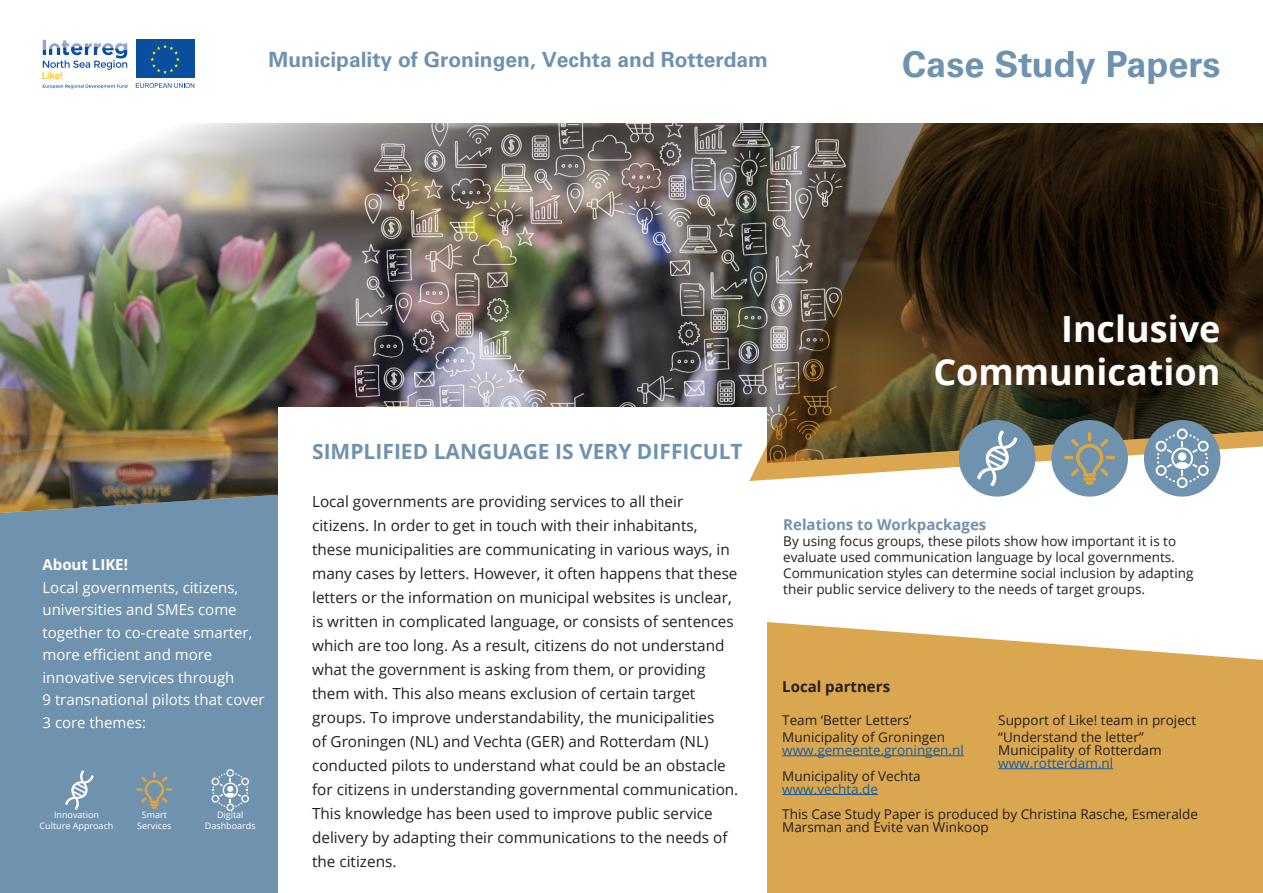
<style>
.page{position:relative;width:1263px;height:893px;background:#fff}
.page>*{position:absolute;margin:0;border:0;box-sizing:border-box;transform-origin:0 0}
.TITEL{font:700 36px "Open Sans";color:#fff}
.TITEL-2{font:700 36px "Univers";color:#6f92ae}
.INLEIDING{font:700 21px "Univers";color:#6f92ae}
.KOP{font:700 21px "Open Sans";color:#6f92ae}
.INLEIDING-2{font:15.3px/24px "Open Sans";color:#231f20}
.INLEIDING-3{font:15px/22.5px "Open Sans";color:#fff}
.SUBKOP_INLEIDING{font:700 15px "Open Sans";color:#6f92ae}
.SUBKOP_INLEIDING-2{font:700 15px "Open Sans";color:#231f20}
.SUBKOP_INLEIDING-3{font:700 15px "Open Sans";color:#fff}
.INLEIDING-4{font:13.5px/16.2px "Open Sans";color:#231f20}
.INLEIDING-5{font:13.5px "Open Sans";color:#175d9e}
.t1{font:10.05px "Montserrat";color:#fec427}
.t2{font:9px/10.8px "Open Sans";color:#fff;text-align:center}
</style>
<div class="page">
<div style="left:0;top:481px;width:298px;height:412px;background:#6f92ae"></div>
<img style="left:0;top:123px;width:749px;height:390px">
<svg style="left:767px;top:622px;width:496px;height:271px;background:#dcad5c"></svg>
<hr style="left:782px;top:755px;width:182px;height:1px;background:#175d9e">
<hr style="left:998px;top:768px;width:115px;height:1px;background:#175d9e">
<hr style="left:782px;top:794px;width:96px;height:1px;background:#175d9e">
<div style="left:278px;top:407px;width:488px;height:486px;background:#fff"></div>
<svg style="left:749px;top:123px;width:514px;height:358px;background:#453927"></svg>
<div style="left:959px;top:420px;width:76px;height:77px;background:#6f92ae;border-radius:50%"></div>
<div style="left:1051px;top:420px;width:77px;height:77px;background:#6f92ae;border-radius:50%"></div>
<div style="left:1144px;top:420px;width:76px;height:77px;background:#6f92ae;border-radius:50%"></div>
<svg style="left:977px;top:430px;width:40px;height:56px"></svg>
<svg style="left:1064px;top:432px;width:51px;height:53px"></svg>
<svg style="left:1156px;top:429px;width:53px;height:59px"></svg>
<div style="left:1178px;top:452px;width:8px;height:9px;background:#fff;border-radius:50%"></div>
<svg style="left:65px;top:770px;width:29px;height:40px"></svg>
<svg style="left:136px;top:771px;width:36px;height:38px"></svg>
<svg style="left:212px;top:769px;width:37px;height:42px"></svg>
<svg style="left:43px;top:84px;width:84px;height:5px"></svg>
<svg style="left:43px;top:40px;width:84px;height:30px"></svg>
<div style="left:136px;top:40px;width:58px;height:38px;background:#0a4f9d"></div>
<svg style="left:150px;top:45px;width:30px;height:29px"></svg>
<svg style="left:136px;top:83px;width:58px;height:5px"></svg>
<p class="t1" style="left:42px;top:67px;width:22px">Like!</p>
<p class="INLEIDING" style="left:269px;top:47px;width:501px">Municipality of Groningen, Vechta and Rotterdam</p>
<p class="TITEL-2" style="left:902px;top:43px;width:320px">Case Study Papers</p>
<p class="SUBKOP_INLEIDING-3" style="left:43px;top:554px;width:87px">About LIKE!</p>
<p class="INLEIDING-3" style="left:43px;top:576px;width:211px">Local governments, citizens, universities and SMEs come together to co-create smarter, more efficient and more innovative services through</p>
<p class="INLEIDING-3" style="left:43px;top:688px;width:224px">9 transnational pilots that cover<br>3 core themes:</p>
<p class="t2" style="left:40px;top:809px;width:75px">Innovation<br>Culture Approach</p>
<p class="t2" style="left:142px;top:809px;width:27px">Smart</p>
<p class="t2" style="left:137px;top:820px;width:36px">Services</p>
<p class="t2" style="left:217px;top:809px;width:28px">Digital</p>
<p class="t2" style="left:205px;top:820px;width:52px">Dashboards</p>
<p class="KOP" style="left:312px;top:437px;width:432px">SIMPLIFIED LANGUAGE IS VERY DIFFICULT</p>
<p class="INLEIDING-2" style="left:312px;top:489px;width:428px">Local governments are providing services to all their citizens. In order to get in touch with their inhabitants, these municipalities are communicating in various ways, in many cases by letters. However, it often happens that these letters or the information on municipal websites is unclear, is written in complicated language, or consists of sentences which are too long. As a result, citizens do not understand what the government is asking from them, or providing them with. This also means exclusion of certain target groups. To improve understandability, the municipalities<br>of Groningen (NL) and Vechta (GER) and Rotterdam (NL) conducted pilots to understand what could be an obstacle for citizens in understanding governmental communication.<br>This knowledge has been used to improve public service delivery by adapting their communications to the needs of the citizens.</p>
<p class="TITEL" style="left:1061px;top:304px;width:161px">Inclusive</p>
<p class="TITEL" style="left:933px;top:347px;width:288px">Communication</p>
<p class="SUBKOP_INLEIDING" style="left:783px;top:514px;width:204px">Relations to Workpackages</p>
<p class="INLEIDING-4" style="left:783px;top:532px;width:412px">By using focus groups, these pilots show how important it is to evaluate used communication language by local governments.<br>Communication styles can determine social inclusion by adapting their public service delivery to the needs of target groups.</p>
<p class="SUBKOP_INLEIDING-2" style="left:782px;top:676px;width:109px">Local partners</p>
<p class="INLEIDING-4" style="left:782px;top:712px;width:131px">Team ‘Better Letters’</p>
<p class="INLEIDING-4" style="left:998px;top:712px;width:199px">Support of Like! team in project</p>
<p class="INLEIDING-4" style="left:782px;top:728px;width:164px">Municipality of Groningen</p>
<p class="INLEIDING-4" style="left:998px;top:728px;width:147px">“Understand the letter”</p>
<p class="INLEIDING-5" style="left:782px;top:741px;width:183px">www.gemeente.groningen.nl</p>
<p class="INLEIDING-4" style="left:998px;top:741px;width:165px">Municipality of Rotterdam</p>
<p class="INLEIDING-5" style="left:998px;top:753px;width:117px">www.rotterdam.nl</p>
<p class="INLEIDING-4" style="left:782px;top:767px;width:140px">Municipality of Vechta</p>
<p class="INLEIDING-5" style="left:782px;top:779px;width:97px">www.vechta.de</p>
<p class="INLEIDING-4" style="left:782px;top:808px;width:417px;line-height:12.9px">This Case Study Paper is produced by Christina Rasche, Esmeralde<br>Marsman and Evite van Winkoop</p>
</div>
